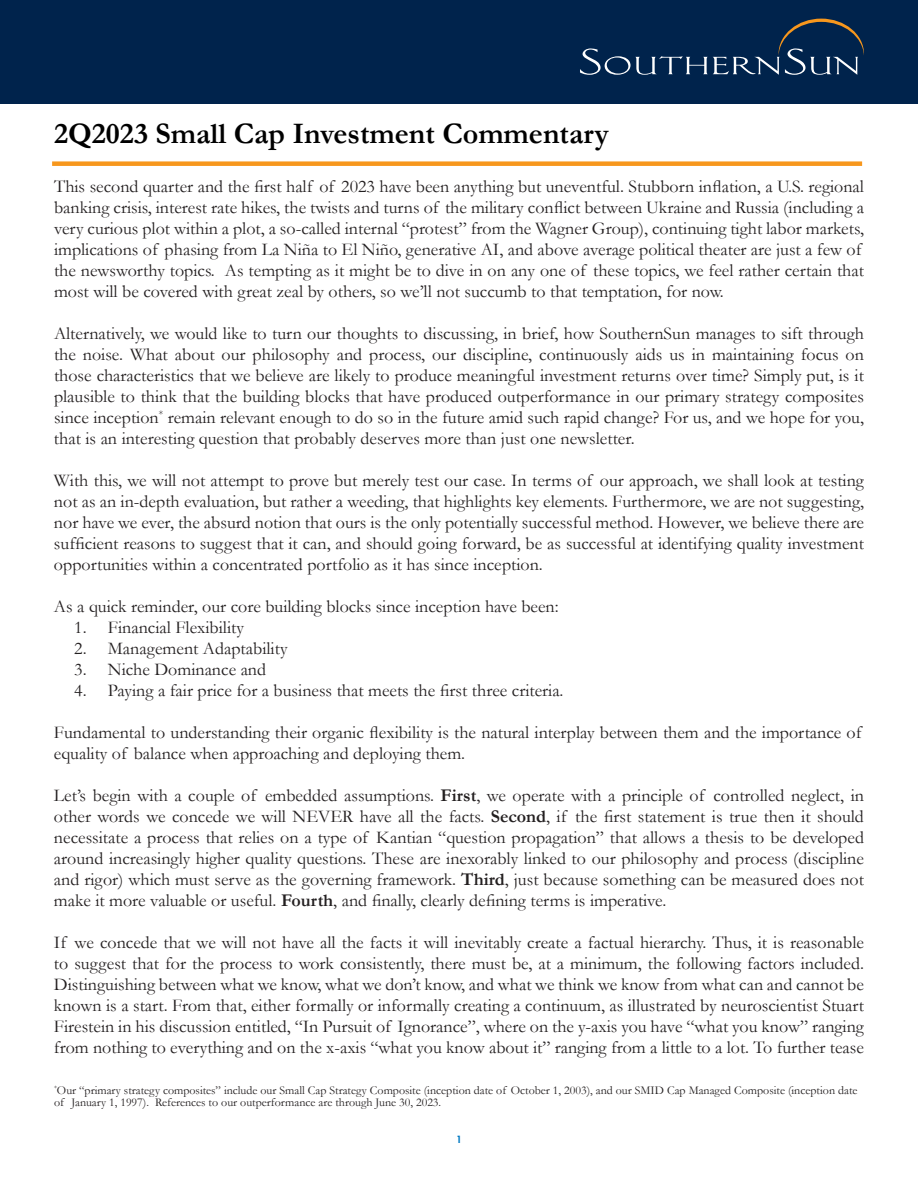
<style>
.page{position:relative;width:918px;height:1188px;background:#fff}
.page>*{position:absolute;margin:0;border:0;box-sizing:border-box;transform-origin:0 0}
.t1{font:700 30px "Garamond";color:#000}
.t2{font:18px/21px "Garamond";color:#231f20;text-align:justify}
.t3{font:12px/12px "Garamond";color:#231f20}
.t4{font:700 condensed 12px "Tw Cen";color:#0079c2}
.s1{font-weight:700}
</style>
<div class="page">
<div style="left:0;top:0;width:918px;height:104px;background:#00234c"></div>
<svg style="left:580px;top:19px;width:284px;height:56px"></svg>
<div style="left:52px;top:161px;width:810px;height:5px;background:#f7971d"></div>
<h1 class="t1" style="left:54px;top:113px;width:556px">2Q2023 Small Cap Investment Commentary</h1>
<p class="t2" style="left:54px;top:176px;width:812px;text-align:left">This second quarter and the first half of 2023 have been anything but uneventful. Stubborn inflation, a U.S. regional banking crisis, interest rate hikes, the twists and turns of the military conflict between Ukraine and Russia (including a very curious plot within a plot, a so-called internal “protest” from the Wagner Group), continuing tight labor markets, implications of phasing from La Niña to El Niño, generative AI, and above average political theater are just a few of the newsworthy topics. As tempting as it might be to dive in on any one of these topics, we feel rather certain that most will be covered with great zeal by others, so we’ll not succumb to that temptation, for now.</p>
<p class="t2" style="left:54px;top:323px;width:812px">Alternatively, we would like to turn our thoughts to discussing, in brief, how SouthernSun manages to sift through the noise. What about our philosophy and process, our discipline, continuously aids us in maintaining focus on those characteristics that we believe are likely to produce meaningful investment returns over time? Simply put, is it plausible to think that the building blocks that have produced outperformance in our primary strategy composites since inception<sup>*</sup> remain relevant enough to do so in the future amid such rapid change? For us, and we hope for you, that is an interesting question that probably deserves more than just one newsletter.</p>
<p class="t2" style="left:54px;top:470px;width:812px">With this, we will not attempt to prove but merely test our case. In terms of our approach, we shall look at testing not as an in-depth evaluation, but rather a weeding, that highlights key elements. Furthermore, we are not suggesting, nor have we ever, the absurd notion that ours is the only potentially successful method. However, we believe there are sufficient reasons to suggest that it can, and should going forward, be as successful at identifying quality investment opportunities within a concentrated portfolio as it has since inception.</p>
<p class="t2" style="left:54px;top:596px;width:506px">As a quick reminder, our core building blocks since inception have been:</p>
<p class="t2" style="left:74px;top:617px;width:171px">1. Financial Flexibility</p>
<p class="t2" style="left:74px;top:638px;width:215px">2. Management Adaptability</p>
<p class="t2" style="left:74px;top:659px;width:193px">3. Niche Dominance and</p>
<p class="t2" style="left:74px;top:680px;width:491px">4. Paying a fair price for a business that meets the first three criteria.</p>
<p class="t2" style="left:54px;top:722px;width:809px">Fundamental to understanding their organic flexibility is the natural interplay between them and the importance of equality of balance when approaching and deploying them.</p>
<p class="t2" style="left:54px;top:785px;width:812px">Let’s begin with a couple of embedded assumptions. <span class="s1">First</span>, we operate with a principle of controlled neglect, in other words we concede we will NEVER have all the facts. <span class="s1">Second</span>, if the first statement is true then it should necessitate a process that relies on a type of Kantian “question propagation” that allows a thesis to be developed around increasingly higher quality questions. These are inexorably linked to our philosophy and process (discipline and rigor) which must serve as the governing framework. <span class="s1">Third</span>, just because something can be measured does not make it more valuable or useful. <span class="s1">Fourth</span>, and finally, clearly defining terms is imperative.</p>
<p class="t2" style="left:54px;top:932px;width:812px">If we concede that we will not have all the facts it will inevitably create a factual hierarchy. Thus, it is reasonable to suggest that for the process to work consistently, there must be, at a minimum, the following factors included.<br>Distinguishing between what we know, what we don’t know, and what we think we know from what can and cannot be known is a start. From that, either formally or informally creating a continuum, as illustrated by neuroscientist Stuart Firestein in his discussion entitled, “In Pursuit of Ignorance”, where on the y-axis you have “what you know” ranging from nothing to everything and on the x-axis “what you know about it” ranging from a little to a lot. To further tease</p>
<p class="t3" style="left:54px;top:1084px;width:805px"><sup>*</sup>Our “primary strategy composites” include our Small Cap Strategy Composite (inception date of October 1, 2003), and our SMID Cap Managed Composite (inception date of January 1, 1997). References to our outperformance are through June 30, 2023.</p>
<p class="t4" style="left:456px;top:1132px;width:7px">1</p>
</div>
